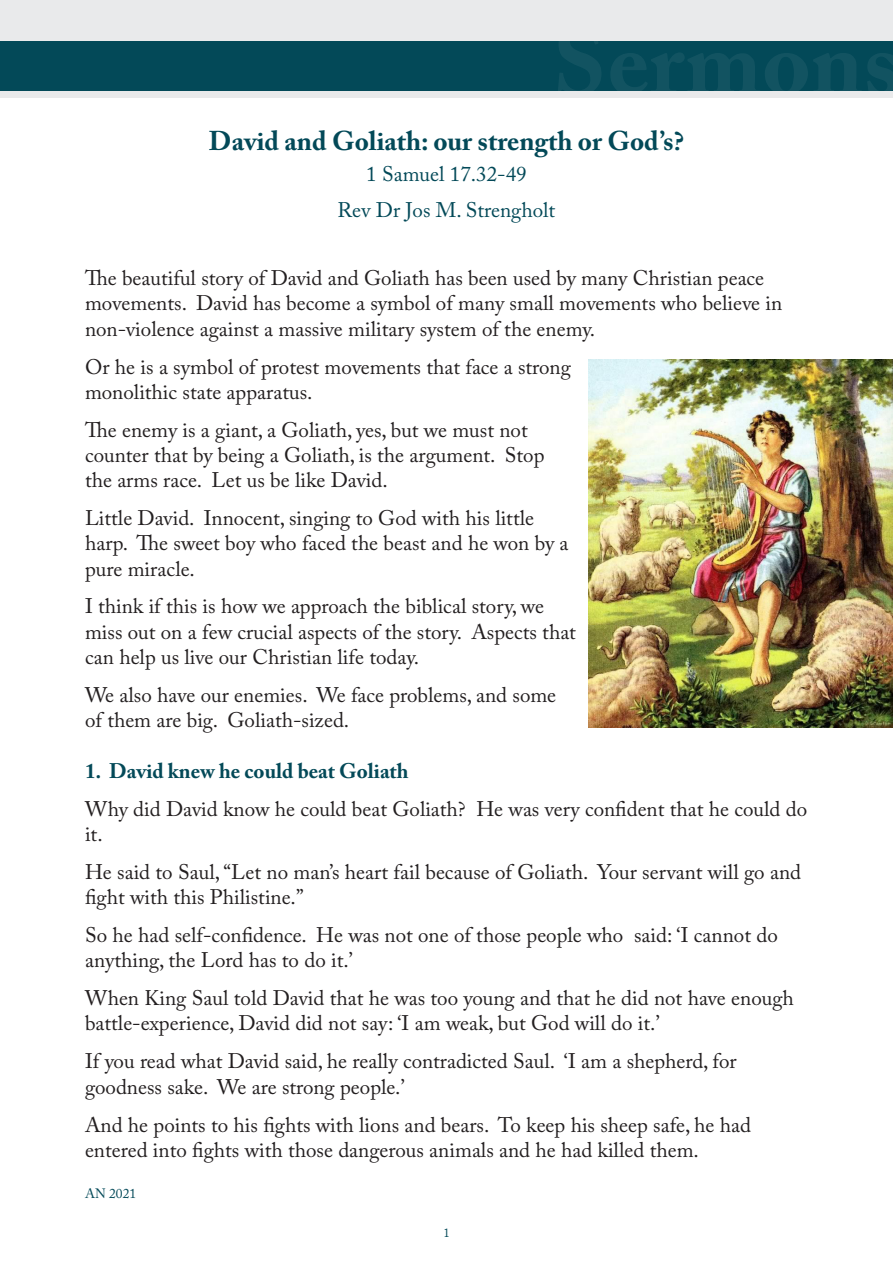
<style>
.page{position:relative;width:893px;height:1263px;background:#fff}
.page>*{position:absolute;margin:0;border:0;box-sizing:border-box;transform-origin:0 0}
.t1{font:700 27px "Adobe Caslon Pro";color:#034958}
.Text_2{font:21px/25.2px "Adobe Caslon Pro";color:#231f20}
.Text_begain{font:21px/25.2px "Adobe Caslon Pro";color:#231f20}
.Side_title{font:700 21px "Adobe Caslon Pro";color:#034958}
.Jos_Name{font:21px "Adobe Caslon Pro";color:#034958}
.Nomber_Verse_in_titl{font:21px "Adobe Caslon Pro";color:#034958}
.t2{font:13.5px "Adobe Caslon Pro";color:#034958}
.Numbers_verses{font:12px "Bookman Old Style";color:#034958}
</style>
<div class="page">
<div style="left:0;top:0;width:893px;height:97px;background:#e9eaeb"></div>
<div style="left:0;top:41px;width:893px;height:50px;background:#034958"></div>
<img style="left:589px;top:359px;width:304px;height:368px">
<p class="t1" style="left:209px;top:125px;width:476px">David and Goliath: our strength or God ?s’</p>
<p class="Nomber_Verse_in_titl" style="left:366px;top:161px;width:162px">1 Samuel 17.32-49</p>
<p class="Jos_Name" style="left:338px;top:198px;width:219px">Rev Dr Jos M. Strengholt</p>
<p class="Text_begain" style="left:85px;top:265px;width:699px">The beautiful story of David and Goliath has been used by many Christian peace movements. David has become a symbol of many small movements who believe in non-violence against a massive military system of the enemy.</p>
<p class="Text_2" style="left:85px;top:354px;width:487px">Or he is a symbol of protest movements that face a strong monolithic state apparatus.</p>
<p class="Text_2" style="left:85px;top:417px;width:461px">The enemy is a giant a, Goliath, yes, but we must not counter that by being a Goliath is, the argument. Stop the arms race. Let us be like David.</p>
<p class="Text_2" style="left:85px;top:505px;width:485px">Little David. Innocent, singing to God with his little harp. The sweet boy who faced the beast and he won by a pure miracle.</p>
<p class="Text_2" style="left:85px;top:594px;width:492px">I think if this is how we approach the biblical story, we miss out on a few crucial aspects of the story. Aspects that can help us live our Christian life today.</p>
<p class="Text_2" style="left:85px;top:682px;width:473px">We also have our enemies. We face problems, and some of them are big. Goliath-sized.</p>
<p class="Side_title" style="left:85px;top:758px;width:325px">1. David knew he could beat Goliath</p>
<p class="Text_2" style="left:476px;top:796px;width:332px">He was very confident that he could do</p>
<p class="Text_2" style="left:85px;top:796px;width:382px">Why did David know he could beat Goliath?<br>.i t</p>
<p class="Text_2" style="left:85px;top:859px;width:718px">He said to Saul “, Let no mans’ heart fail because of Goliath. Your servant will go and fight with this Philistine “.</p>
<p class="Text_2" style="left:634px;top:922px;width:145px">said I‘: cannot do</p>
<p class="Text_2" style="left:85px;top:922px;width:540px">So he had self-confidence. He was not one of those people who anything, the Lord has t o d o ‘.i t</p>
<p class="Text_2" style="left:85px;top:985px;width:710px">When King Saul told David that he was too young and that he did not have enough battle-experience, David did not say I‘: am weak, but God will d o ‘.i t</p>
<p class="Text_2" style="left:85px;top:1048px;width:653px">If you read what David said, he really contradicted Saul. ‘I am a shepherd, for goodness sake. We are strong people ‘.</p>
<p class="Text_2" style="left:85px;top:1112px;width:667px">And he points to his fights with lions and bears. To keep his sheep safe, he had entered into fights with those dangerous animals and he had killed them.</p>
<p class="t2" style="left:85px;top:1185px;width:53px">AN 2021</p>
<p class="Numbers_verses" style="left:443px;top:1225px;width:9px">1</p>
</div>
